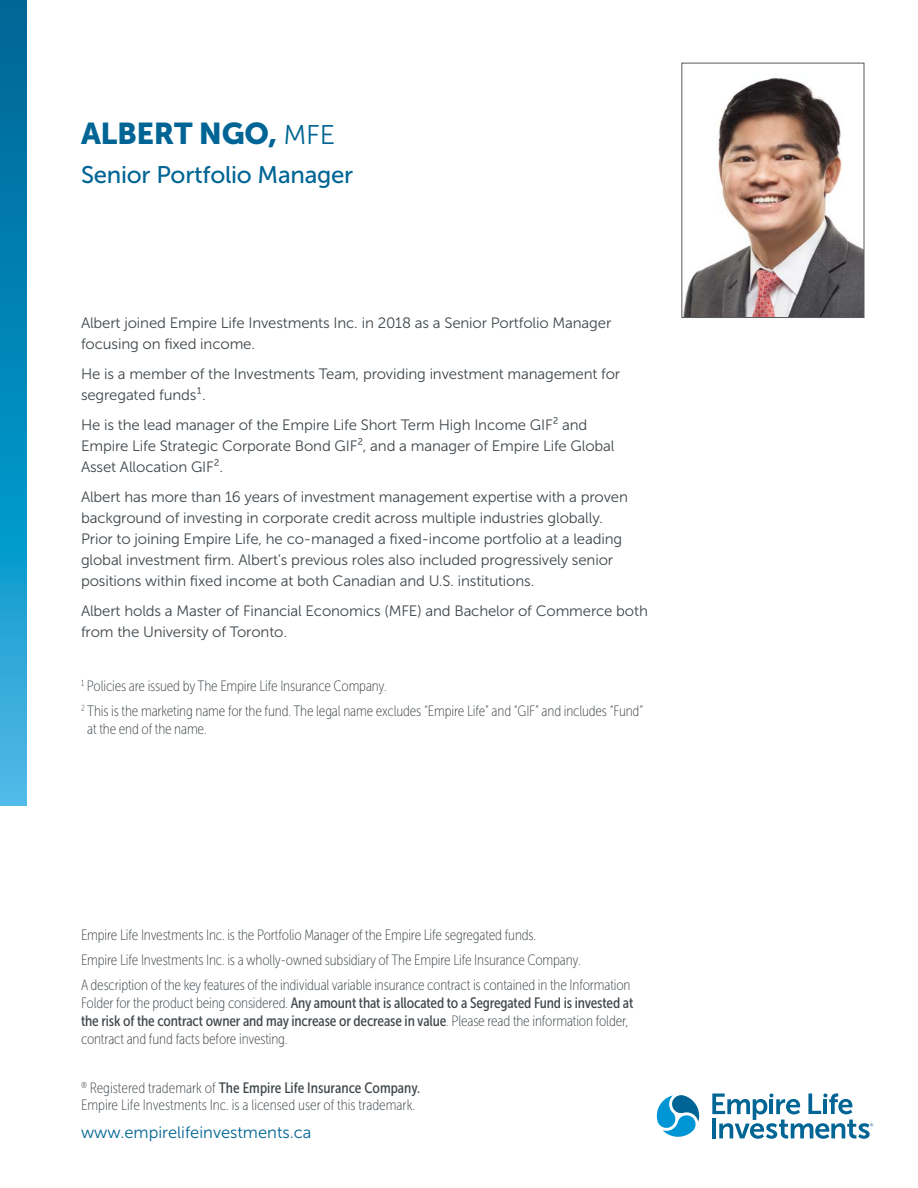
<style>
.page{position:relative;width:918px;height:1188px;background:#fff}
.page>*{position:absolute;margin:0;border:0;box-sizing:border-box;transform-origin:0 0}
.Name_20_24{font:30px "Museo Sans 900";letter-spacing:-.01em;color:#006594}
.Title_16_20{font:24px "Museo Sans 500";letter-spacing:-.01em;color:#006594}
.t1{font:16.5px "Museo Sans 300";color:#006594}
.EL_body_text_10_14_pt{font:15px/21px "Museo Sans 300";letter-spacing:-.01em;color:#3f474c}
.EL_Footnote_Legal{font:15px/24.8px "Museo Sans Cond 100";letter-spacing:-.01em;color:#3f474c}
.t2{font:15px/18px "Museo Sans Cond 500";letter-spacing:-.01em;color:#3f474c}
.s1{font-family:"Museo Sans 300";font-size:27px}
.s2{font-family:"Museo Sans Cond 100"}
</style>
<div class="page">
<svg style="left:0;top:0;width:27px;height:805px;background:#0f8dbe"></svg>
<svg style="left:657px;top:1095px;width:43px;height:42px"></svg>
<svg style="left:712px;top:1093px;width:161px;height:46px"></svg>
<img style="left:684px;top:77px;width:178px;height:239px">
<div style="left:682px;top:63px;width:182px;height:255px;border:1px solid #58595b"></div>
<h1 class="Name_20_24" style="left:81px;top:116px;width:256px">ALBERT NGO, <span class="s1">MFE</span></h1>
<h2 class="Title_16_20" style="left:81px;top:162px;width:274px">Senior Portfolio Manager</h2>
<p class="EL_body_text_10_14_pt" style="left:81px;top:313px;width:532px">Albert joined Empire Life Investments Inc. in 2018 as a Senior Portfolio Manager focusing on fixed income.</p>
<p class="EL_body_text_10_14_pt" style="left:81px;top:364px;width:541px">He is a member of the Investments Team, providing investment management for segregated funds¹.</p>
<p class="EL_body_text_10_14_pt" style="left:81px;top:415px;width:535px">He is the lead manager of the Empire Life Short Term High Income GIF² and<br>Empire Life Strategic Corporate Bond GIF², and a manager of Empire Life Global<br>Asset Allocation GIF².</p>
<p class="EL_body_text_10_14_pt" style="left:81px;top:487px;width:548px">Albert has more than 16 years of investment management expertise with a proven background of investing in corporate credit across multiple industries globally.<br>Prior to joining Empire Life, he co-managed a fixed-income portfolio at a leading global investment firm. Albert’s previous roles also included progressively senior positions within fixed income at both Canadian and U.S. institutions.</p>
<p class="EL_body_text_10_14_pt" style="left:81px;top:601px;width:568px">Albert holds a Master of Financial Economics (MFE) and Bachelor of Commerce both from the University of Toronto.</p>
<p class="EL_Footnote_Legal" style="left:81px;top:674px;width:307px"><sup>1</sup> Policies are issued by The Empire Life Insurance Company.</p>
<p class="EL_Footnote_Legal" style="left:87px;top:702px;width:558px;line-height:18px;text-indent:-6px"><sup>2</sup> This is the marketing name for the fund. The legal name excludes “Empire Life” and “GIF” and includes “Fund” at the end of the name.</p>
<p class="EL_Footnote_Legal" style="left:81px;top:923px;width:551px">Empire Life Investments Inc. is the Portfolio Manager of the Empire Life segregated funds.<br>Empire Life Investments Inc. is a wholly-owned subsidiary of The Empire Life Insurance Company.<br>A description of the key features of the individual variable insurance contract is contained in the Information</p>
<p class="t2" style="left:81px;top:994px;width:554px"><span class="s2">Folder for the product being considered.</span> Any amount that is allocated to a Segregated Fund is invested at the risk of the contract owner and may increase or decrease in value<span class="s2">. Please read the information folder,</span></p>
<p class="EL_Footnote_Legal" style="left:81px;top:1026px;width:208px">contract and fund facts before investing.</p>
<p class="t2" style="left:81px;top:1079px;width:341px"><sup>®</sup> <span class="s2">Registered trademark of</span> The Empire Life Insurance Company.</p>
<p class="EL_Footnote_Legal" style="left:81px;top:1092px;width:336px">Empire Life Investments Inc. is a licensed user of this trademark.</p>
<p class="t1" style="left:81px;top:1124px;width:232px">www.empirelifeinvestments.ca</p>
</div>
